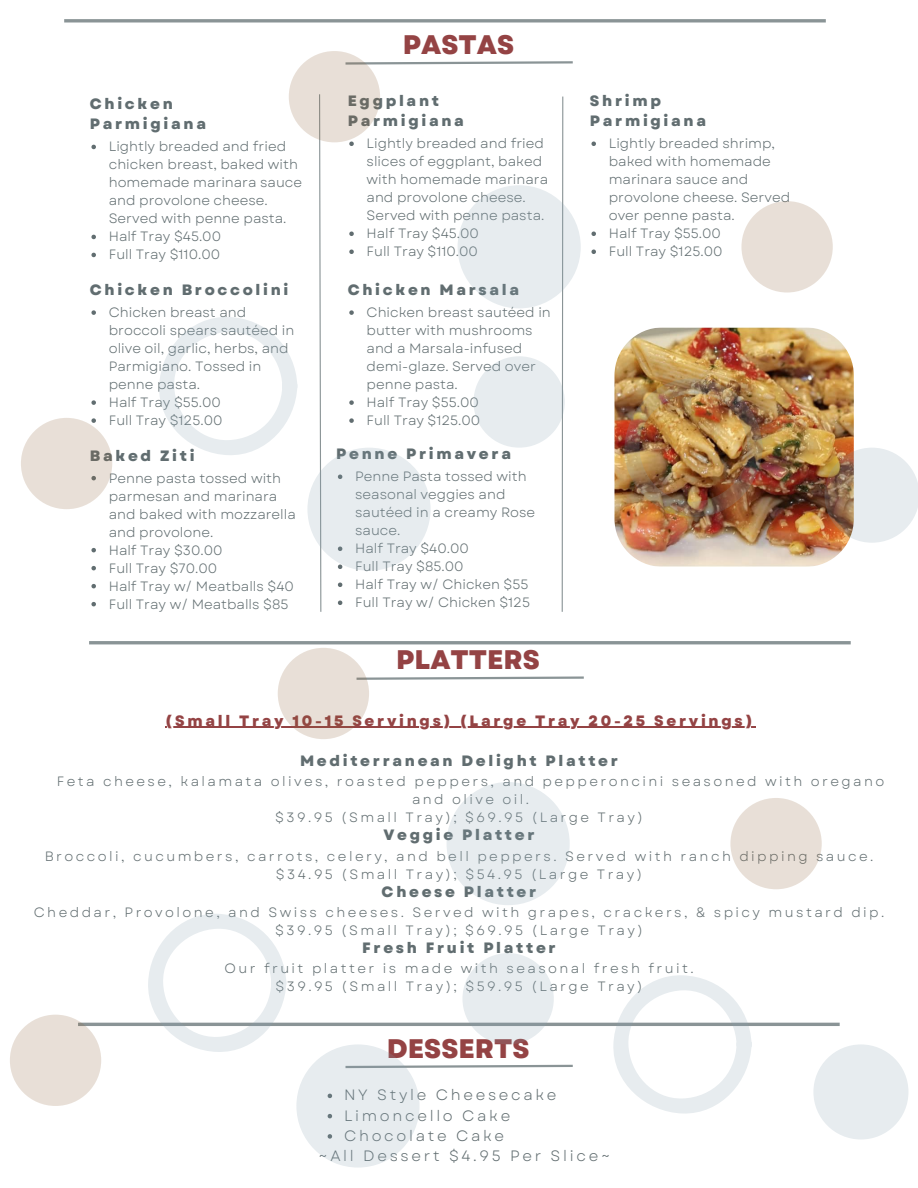
<style>
.page{position:relative;width:918px;height:1188px;background:#fff}
.page>*{position:absolute;margin:0;border:0;box-sizing:border-box;transform-origin:0 0}
.t1{font:800 26.85px "Garet";color:#944344}
.t2{font:800 15px/20.2px "Garet";letter-spacing:.18em;color:#616d70}
.t3{font:15px "Garet";letter-spacing:.18em;color:#616d70}
.t4{font:800 15px "Garet";letter-spacing:.18em;color:#944344}
.t5{font:13.5px/18px "Garet";color:#616d70}
.t6{font:13.5px/18px "Garet";letter-spacing:.18em;color:#616d70;text-align:center}
</style>
<div class="page">
<svg style="left:64px;top:19px;width:762px;height:4px;background:#9ca4a6"></svg>
<svg style="left:362px;top:60px;width:211px;height:5px"></svg>
<svg style="left:318px;top:139px;width:4px;height:473px"></svg>
<svg style="left:561px;top:96px;width:3px;height:516px"></svg>
<img style="left:614px;top:327px;width:240px;height:240px;border-radius:48px">
<svg style="left:91px;top:145px;width:5px;height:4px"></svg>
<svg style="left:91px;top:235px;width:5px;height:4px"></svg>
<svg style="left:91px;top:253px;width:5px;height:4px"></svg>
<svg style="left:91px;top:310px;width:5px;height:5px"></svg>
<svg style="left:91px;top:400px;width:5px;height:5px"></svg>
<svg style="left:91px;top:418px;width:5px;height:5px"></svg>
<svg style="left:349px;top:142px;width:5px;height:4px"></svg>
<svg style="left:349px;top:232px;width:5px;height:4px"></svg>
<svg style="left:349px;top:250px;width:5px;height:4px"></svg>
<svg style="left:349px;top:310px;width:5px;height:5px"></svg>
<svg style="left:349px;top:400px;width:5px;height:5px"></svg>
<svg style="left:349px;top:418px;width:5px;height:5px"></svg>
<svg style="left:591px;top:142px;width:5px;height:4px"></svg>
<svg style="left:591px;top:232px;width:5px;height:4px"></svg>
<svg style="left:591px;top:250px;width:5px;height:4px"></svg>
<svg style="left:91px;top:548px;width:5px;height:4px"></svg>
<svg style="left:91px;top:566px;width:5px;height:4px"></svg>
<svg style="left:91px;top:584px;width:5px;height:4px"></svg>
<svg style="left:91px;top:602px;width:5px;height:4px"></svg>
<svg style="left:338px;top:565px;width:4px;height:4px"></svg>
<svg style="left:338px;top:583px;width:4px;height:4px"></svg>
<svg style="left:338px;top:601px;width:4px;height:4px"></svg>
<div style="left:741px;top:201px;width:92px;height:92px;background:#e8dfd7;border-radius:50%"></div>
<div style="left:21px;top:418px;width:91px;height:91px;background:#e8dfd7;border-radius:50%"></div>
<div style="left:289px;top:51px;width:91px;height:91px;background:#e8dfd7;border-radius:50%"></div>
<div style="left:474px;top:356px;width:91px;height:92px;background:#e7ecef;border-radius:50%"></div>
<div style="left:307px;top:448px;width:124px;height:123px;background:#e7ecef;border-radius:50%"></div>
<div style="left:458px;top:185px;width:123px;height:123px;background:#e7ecef;border-radius:50%"></div>
<img style="left:623px;top:377px;width:140px;height:141px">
<svg style="left:159px;top:317px;width:139px;height:138px"></svg>
<img style="left:824px;top:448px;width:94px;height:95px">
<hr style="left:89px;top:641px;width:762px;height:3px;background:#8a9496">
<svg style="left:365px;top:675px;width:219px;height:5px"></svg>
<hr style="left:165px;top:727px;width:590px;height:1px;background:#944344">
<hr style="left:78px;top:1023px;width:762px;height:3px;background:#8a9496">
<svg style="left:405px;top:1064px;width:168px;height:4px"></svg>
<div style="left:730px;top:798px;width:92px;height:91px;background:#e8dfd7;border-radius:50%"></div>
<div style="left:10px;top:1015px;width:91px;height:91px;background:#e8dfd7;border-radius:50%"></div>
<div style="left:278px;top:648px;width:91px;height:91px;background:#e8dfd7;border-radius:50%"></div>
<div style="left:462px;top:953px;width:92px;height:91px;background:#e7ecef;border-radius:50%"></div>
<div style="left:296px;top:1044px;width:124px;height:124px;background:#e7ecef;border-radius:50%"></div>
<div style="left:447px;top:782px;width:123px;height:123px;background:#e7ecef;border-radius:50%"></div>
<svg style="left:612px;top:975px;width:140px;height:139px"></svg>
<svg style="left:147px;top:914px;width:140px;height:138px"></svg>
<div style="left:813px;top:1044px;width:95px;height:96px;background:#e7ecef;border-radius:50%"></div>
<p class="t2" style="left:90px;top:94px;width:118px">Chicken<br>Parmigiana</p>
<p class="t5" style="left:109px;top:138px;width:195px">Lightly breaded and fried chicken breast, baked with homemade marinara sauce and provolone cheese.<br>Served with penne pasta.</p>
<p class="t5" style="left:109px;top:228px;width:114px">Half Tray $45.00</p>
<p class="t5" style="left:109px;top:246px;width:113px">Full Tray $110.00</p>
<p class="t2" style="left:90px;top:280px;width:200px">Chicken Broccolini</p>
<p class="t5" style="left:109px;top:303px;width:187px">Chicken breast and broccoli spears sautéed in olive oil, garlic, herbs, and<br>Parmigiano. Tossed in penne pasta.</p>
<p class="t5" style="left:109px;top:393px;width:114px">Half Tray $55.00</p>
<p class="t5" style="left:109px;top:411px;width:115px">Full Tray $125.00</p>
<p class="t2" style="left:90px;top:445px;width:106px">Baked Ziti</p>
<p class="t5" style="left:109px;top:469px;width:189px">Penne pasta tossed with parmesan and marinara and baked with mozzarella and provolone.</p>
<p class="t5" style="left:109px;top:541px;width:115px">Half Tray $30.00</p>
<p class="t5" style="left:109px;top:559px;width:110px">Full Tray $70.00</p>
<p class="t5" style="left:109px;top:577px;width:187px">Half Tray w/ Meatballs $40</p>
<p class="t5" style="left:109px;top:595px;width:181px">Full Tray w/ Meatballs $85</p>
<p class="t1" style="left:403px;top:26px;width:113px">PASTAS</p>
<p class="t2" style="left:348px;top:91px;width:118px">Eggplant<br>Parmigiana</p>
<p class="t5" style="left:367px;top:135px;width:183px">Lightly breaded and fried slices of eggplant, baked with homemade marinara and provolone cheese.<br>Served with penne pasta.</p>
<p class="t5" style="left:367px;top:225px;width:114px">Half Tray $45.00</p>
<p class="t5" style="left:367px;top:243px;width:113px">Full Tray $110.00</p>
<p class="t2" style="left:348px;top:280px;width:173px">Chicken Marsala</p>
<p class="t5" style="left:367px;top:303px;width:186px">Chicken breast sautéed in butter with mushrooms and a Marsala-infused demi-glaze. Served over penne pasta.</p>
<p class="t5" style="left:367px;top:393px;width:114px">Half Tray $55.00</p>
<p class="t5" style="left:367px;top:411px;width:115px">Full Tray $125.00</p>
<p class="t2" style="left:336px;top:444px;width:176px">Penne Primavera</p>
<p class="t5" style="left:355px;top:468px;width:182px">Penne Pasta tossed with seasonal veggies and sautéed in a creamy Rose sauce.</p>
<p class="t5" style="left:355px;top:540px;width:115px">Half Tray $40.00</p>
<p class="t5" style="left:355px;top:558px;width:110px">Full Tray $85.00</p>
<p class="t5" style="left:355px;top:576px;width:175px">Half Tray w/ Chicken $55</p>
<p class="t5" style="left:355px;top:594px;width:176px">Full Tray w/ Chicken $125</p>
<p class="t1" style="left:396px;top:641px;width:145px">PLATTERS</p>
<p class="t2" style="left:590px;top:91px;width:73px">Shrimp</p>
<p class="t2" style="left:590px;top:111px;width:118px">Parmigiana</p>
<p class="t5" style="left:609px;top:135px;width:183px">Lightly breaded shrimp, baked with homemade marinara sauce and provolone cheese. Served over penne pasta.</p>
<p class="t5" style="left:609px;top:225px;width:114px">Half Tray $55.00</p>
<p class="t5" style="left:609px;top:243px;width:115px">Full Tray $125.00</p>
<p class="t4" style="left:165px;top:709px;width:589px">(Small Tray 10-15 Servings) (Large Tray 20-25 Servings)</p>
<p class="t2" style="left:300px;top:751px;width:319px">Mediterranean Delight Platter</p>
<p class="t6" style="left:57px;top:773px;width:829px">Feta cheese, kalamata olives, roasted peppers, and pepperoncini seasoned with oregano and olive oil.</p>
<p class="t6" style="left:275px;top:809px;width:369px">$39.95 (Small Tray); $69.95 (Large Tray)</p>
<p class="t2" style="left:383px;top:825px;width:153px">Veggie Platter</p>
<p class="t6" style="left:45px;top:847px;width:830px">Broccoli, cucumbers, carrots, celery, and bell peppers. Served with ranch dipping sauce.</p>
<p class="t6" style="left:276px;top:865px;width:368px">$34.95 (Small Tray); $54.95 (Large Tray)</p>
<p class="t2" style="left:382px;top:881px;width:156px">Cheese Platter</p>
<p class="t6" style="left:34px;top:903px;width:852px">Cheddar, Provolone, and Swiss cheeses. Served with grapes, crackers, &amp; spicy mustard dip.</p>
<p class="t6" style="left:275px;top:921px;width:369px">$39.95 (Small Tray); $69.95 (Large Tray)</p>
<p class="t2" style="left:362px;top:937px;width:195px">Fresh Fruit Platter</p>
<p class="t6" style="left:225px;top:959px;width:471px">Our fruit platter is made with seasonal fresh fruit.</p>
<p class="t6" style="left:276px;top:977px;width:369px">$39.95 (Small Tray); $59.95 (Large Tray)</p>
<p class="t1" style="left:387px;top:1029px;width:144px">DESSERTS</p>
<p class="t3" style="left:344px;top:1084px;width:214px">NY Style Cheesecake</p>
<p class="t3" style="left:344px;top:1105px;width:168px">Limoncello Cake</p>
<p class="t3" style="left:344px;top:1125px;width:162px">Chocolate Cake</p>
<p class="t3" style="left:319px;top:1145px;width:293px">~All Dessert $4.95 Per Slice~</p>
</div>
